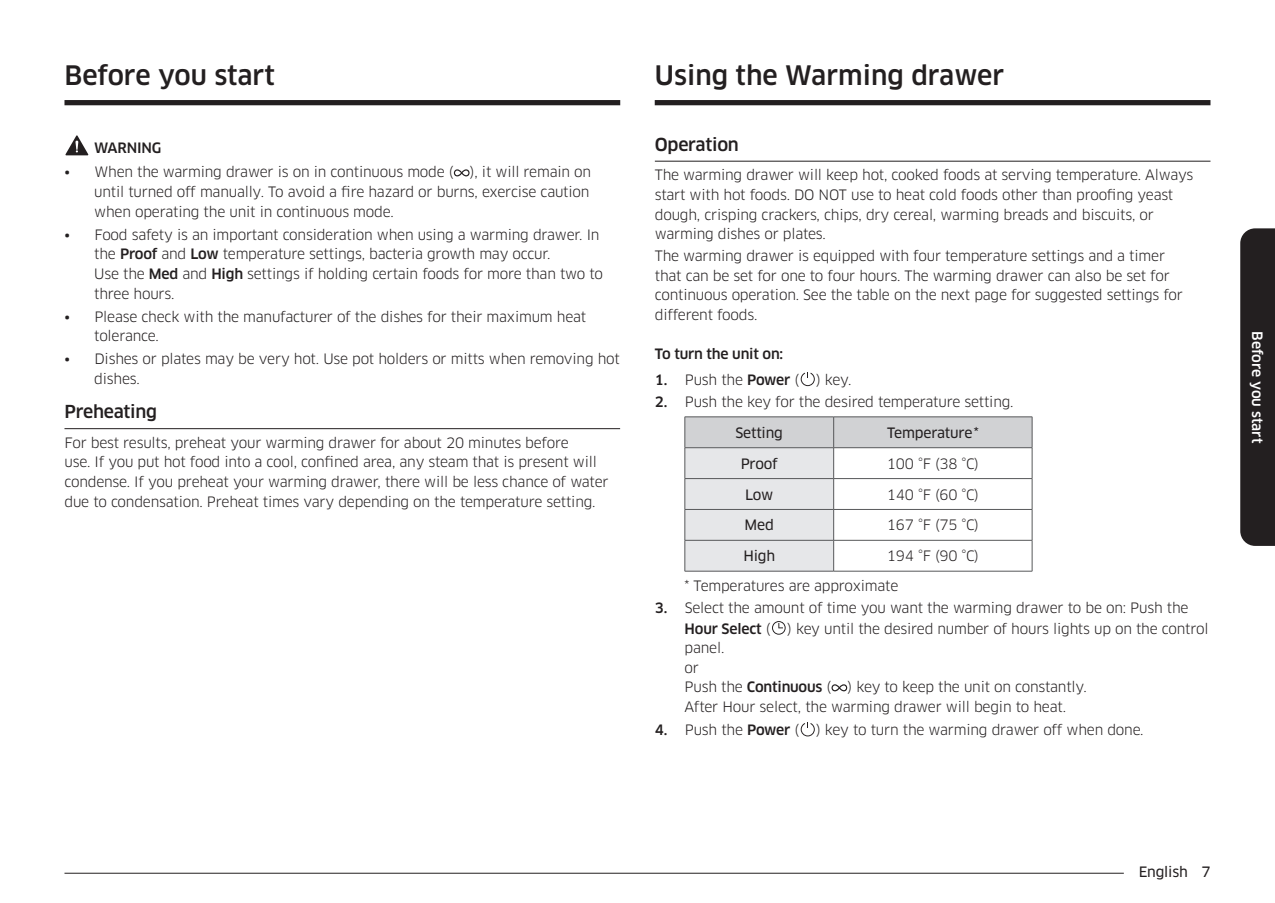
<style>
.page{position:relative;width:1275px;height:903px;background:#fff}
.page>*{position:absolute;margin:0;border:0;box-sizing:border-box;transform-origin:0 0}
.t1{font:500 26.25px "Samsung Clan Pro";color:#231f20}
.t2{font:500 17.5px "Samsung Clan Pro";letter-spacing:-.015em;color:#231f20}
.t3{font:14px/19.6px "Samsung Clan Pro";letter-spacing:-.015em;color:#231f20}
.t4{font:14px "Samsung Clan Pro News";letter-spacing:-.015em;color:#231f20}
.t5{font:500 14px "Samsung Clan Pro";letter-spacing:-.015em;color:#231f20}
.t6{font:500 14px "Samsung Clan Pro";letter-spacing:-.005em;color:#fff}
.s1{font-family:"Samsung Clan Pro News"}
.s2{font-weight:500}
</style>
<div class="page">
<hr style="left:64px;top:873px;width:1092px;height:1px;background:#231f20">
<div style="left:1124px;top:862px;width:86px;height:17px;background:#fff"></div>
<div style="left:1240px;top:228px;width:35px;height:318px;background:#231f20"></div>
<div style="left:64px;top:100px;width:556px;height:5px;background:#231f20"></div>
<hr style="left:64px;top:428px;width:556px;height:1px;background:#231f20">
<svg style="left:65px;top:135px;width:23px;height:20px"></svg>
<svg style="left:454px;top:169px;width:16px;height:7px"></svg>
<div style="left:655px;top:100px;width:555px;height:5px;background:#231f20"></div>
<hr style="left:655px;top:161px;width:555px;height:1px;background:#231f20">
<svg style="left:801px;top:372px;width:14px;height:14px"></svg>
<svg style="left:685px;top:417px;width:347px;height:154px"></svg>
<hr style="left:685px;top:416px;width:149px;height:1px;background:#57585a">
<hr style="left:684px;top:417px;width:1px;height:30px;background:#57585a">
<hr style="left:834px;top:416px;width:198px;height:1px;background:#57585a">
<hr style="left:833px;top:417px;width:1px;height:30px;background:#57585a">
<hr style="left:1032px;top:417px;width:1px;height:30px;background:#57585a">
<hr style="left:685px;top:447px;width:149px;height:1px;background:#57585a">
<hr style="left:684px;top:448px;width:1px;height:30px;background:#57585a">
<hr style="left:834px;top:447px;width:198px;height:1px;background:#57585a">
<hr style="left:833px;top:448px;width:1px;height:30px;background:#57585a">
<hr style="left:1032px;top:448px;width:1px;height:30px;background:#57585a">
<hr style="left:685px;top:478px;width:149px;height:1px;background:#57585a">
<hr style="left:684px;top:479px;width:1px;height:30px;background:#57585a">
<hr style="left:834px;top:478px;width:198px;height:1px;background:#57585a">
<hr style="left:833px;top:479px;width:1px;height:30px;background:#57585a">
<hr style="left:1032px;top:479px;width:1px;height:30px;background:#57585a">
<hr style="left:685px;top:509px;width:149px;height:1px;background:#57585a">
<hr style="left:684px;top:510px;width:1px;height:30px;background:#57585a">
<hr style="left:834px;top:509px;width:198px;height:1px;background:#57585a">
<hr style="left:833px;top:510px;width:1px;height:30px;background:#57585a">
<hr style="left:1032px;top:510px;width:1px;height:30px;background:#57585a">
<hr style="left:685px;top:540px;width:149px;height:1px;background:#57585a">
<hr style="left:684px;top:540px;width:1px;height:31px;background:#57585a">
<hr style="left:834px;top:540px;width:198px;height:1px;background:#57585a">
<hr style="left:833px;top:540px;width:1px;height:31px;background:#57585a">
<hr style="left:1032px;top:540px;width:1px;height:31px;background:#57585a">
<hr style="left:685px;top:571px;width:149px;height:1px;background:#57585a">
<hr style="left:834px;top:571px;width:198px;height:1px;background:#57585a">
<svg style="left:772px;top:621px;width:14px;height:14px"></svg>
<svg style="left:831px;top:684px;width:16px;height:7px"></svg>
<svg style="left:801px;top:722px;width:14px;height:14px"></svg>
<h1 class="t1" style="left:64px;top:60px;width:212px">Before you start</h1>
<p class="t5" style="left:94px;top:140px;width:69px">WARNING</p>
<p class="t3" style="left:94px;top:162px;width:498px;text-indent:-30px"><span class="s1">•</span> When the warming drawer is on in continuous mode ( ), it will remain on until turned off manually. To avoid a fire hazard or burns, exercise caution when operating the unit in continuous mode.</p>
<p class="t3" style="left:94px;top:225px;width:510px;text-indent:-30px"><span class="s1">•</span> Food safety is an important consideration when using a warming drawer. In the <span class="s2">Proof</span> and <span class="s2">Low</span> temperature settings, bacteria growth may occur.<br>Use the <span class="s2">Med</span> and <span class="s2">High</span> settings if holding certain foods for more than two to three hours.</p>
<p class="t3" style="left:94px;top:307px;width:494px;text-indent:-30px"><span class="s1">•</span> Please check with the manufacturer of the dishes for their maximum heat tolerance.</p>
<p class="t3" style="left:94px;top:349px;width:527px;text-indent:-30px"><span class="s1">•</span> Dishes or plates may be very hot. Use pot holders or mitts when removing hot dishes.</p>
<p class="t2" style="left:64px;top:402px;width:94px">Preheating</p>
<p class="t3" style="left:64px;top:433px;width:546px">For best results, preheat your warming drawer for about 20 minutes before<br>use. If you put hot food into a cool, confined area, any steam that is present will condense. If you preheat your warming drawer, there will be less chance of water due to condensation. Preheat times vary depending on the temperature setting.</p>
<h1 class="t1" style="left:655px;top:60px;width:351px">Using the Warming drawer</h1>
<p class="t2" style="left:655px;top:134px;width:86px">Operation</p>
<p class="t3" style="left:655px;top:165px;width:540px">The warming drawer will keep hot, cooked foods at serving temperature. Always start with hot foods. DO NOT use to heat cold foods other than proofing yeast dough, crisping crackers, chips, dry cereal, warming breads and biscuits, or warming dishes or plates.</p>
<p class="t3" style="left:655px;top:246px;width:530px">The warming drawer is equipped with four temperature settings and a timer that can be set for one to four hours. The warming drawer can also be set for continuous operation. See the table on the next page for suggested settings for different foods.</p>
<p class="t5" style="left:655px;top:346px;width:130px">To turn the unit on:</p>
<p class="t3" style="left:655px;top:370px;width:198px"><span class="s2">1.</span> Push the <span class="s2">Power</span> ( ) key.</p>
<p class="t3" style="left:655px;top:392px;width:360px"><span class="s2">2.</span> Push the key for the desired temperature setting.</p>
<p class="t4" style="left:735px;top:424px;width:49px">Setting</p>
<p class="t4" style="left:887px;top:424px;width:93px">Temperature*</p>
<p class="t4" style="left:741px;top:455px;width:39px">Proof</p>
<p class="t3" style="left:887px;top:454px;width:93px">100 °F (38 °C)</p>
<p class="t4" style="left:745px;top:486px;width:30px">Low</p>
<p class="t3" style="left:887px;top:484px;width:93px">140 °F (60 °C)</p>
<p class="t4" style="left:745px;top:517px;width:31px">Med</p>
<p class="t3" style="left:887px;top:515px;width:93px">167 °F (75 °C)</p>
<p class="t4" style="left:743px;top:548px;width:33px">High</p>
<p class="t3" style="left:685px;top:541px;width:296px;line-height:29.8px;text-indent:202px">194 °F (90 °C) * Temperatures are approximate</p>
<p class="t3" style="left:685px;top:598px;width:525px;text-indent:-30px"><span class="s2">3.</span> Select the amount of time you want the warming drawer to be on: Push the <span class="s2">Hour Select</span> ( ) key until the desired number of hours lights up on the control panel.<br>or<br>Push the <span class="s2">Continuous</span> ( ) key to keep the unit on constantly.<br>After Hour select, the warming drawer will begin to heat.</p>
<p class="t3" style="left:655px;top:720px;width:490px"><span class="s2">4.</span> Push the <span class="s2">Power</span> ( ) key to turn the warming drawer off when done.</p>
<p class="t6" style="left:1265px;top:331px;width:114px;rotate:90deg">Before you start</p>
<p class="t4" style="left:1139px;top:863px;width:73px">English 7</p>
</div>
